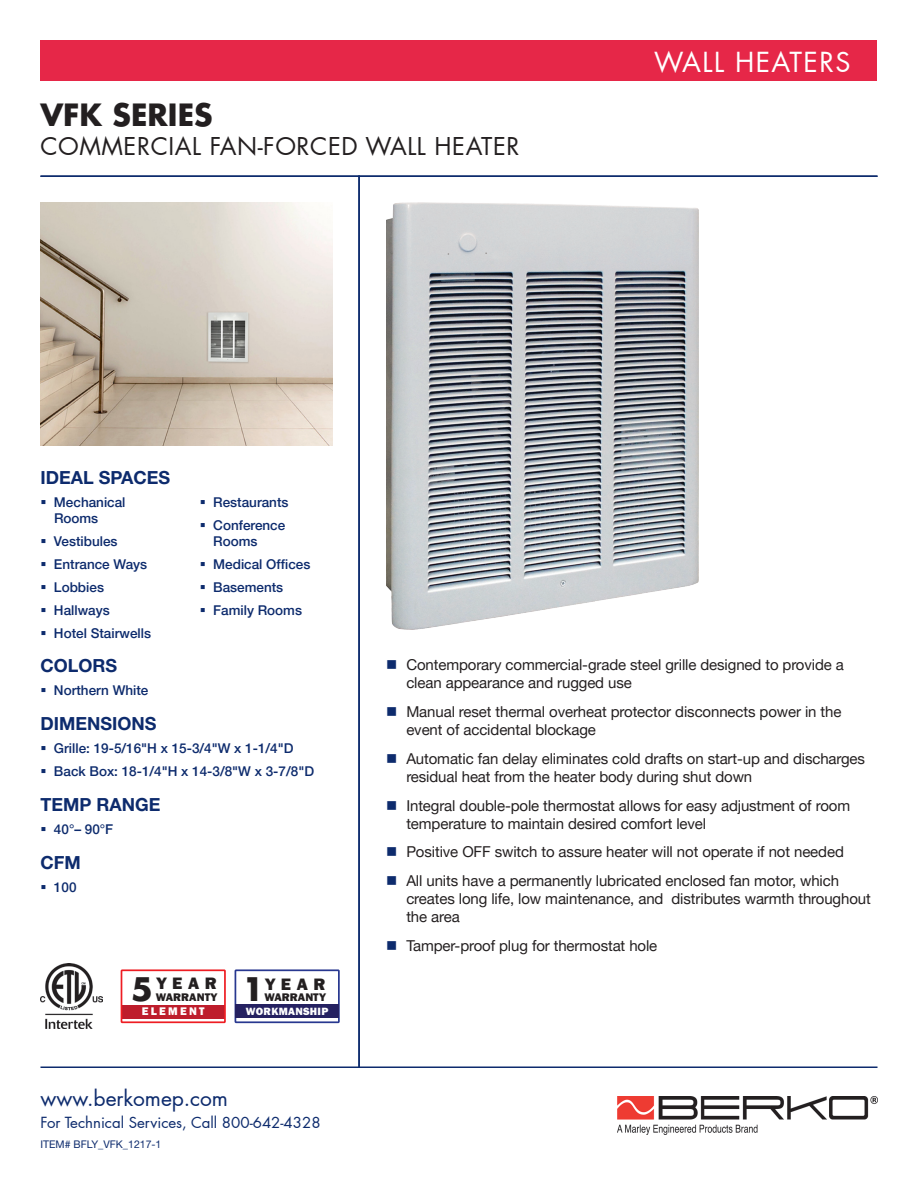
<style>
.page{position:relative;width:918px;height:1188px;background:#fff}
.page>*{position:absolute;margin:0;border:0;box-sizing:border-box;transform-origin:0 0}
.t1{font:700 30px "Futura LT Pro";color:#231f20}
.t2{font:27px "Futura LT Pro";letter-spacing:.05em;color:#fff}
.t3{font:24px "Futura LT Pro";letter-spacing:.025em;color:#231f20}
.t4{font:21px "Futura LT Pro";color:#0d2b6d}
.t5{font:700 18px "Helvetica Neue LT Pro";color:#0d2b6d}
.t6{font:800 17.1px "Franklin Gothic";letter-spacing:.32em;color:#231f20}
.t7{font:15px/18px "Helvetica Neue LT Pro";letter-spacing:-.005em;color:#231f20}
.t8{font:15px "Futura LT Pro";color:#0d2b6d}
.t9{font:500 13.5px/16.2px "Helvetica Neue LT Pro";color:#0d2b6d}
.t10{font:800 11.4px/14.1px "Franklin Gothic";letter-spacing:.035em;color:#231f20}
.t11{font:800 11.4px "Franklin Gothic";color:#231f20}
.t12{font:800 10.8px "Franklin Gothic";letter-spacing:.025em;color:#fff}
.t13{font:10.5px "Helvetica Neue LT Pro";color:#0d2b6d}
.s1{font-family:"Futura";font-weight:700;font-size:31.65px}
.s2{color:#fff}
.s3{color:#0d2b6d}
</style>
<div class="page">
<img style="left:40px;top:202px;width:292px;height:244px">
<img style="left:40px;top:964px;width:62px;height:65px">
<hr style="left:40px;top:1066px;width:838px;height:2px;background:#0d2b6d">
<div style="left:40px;top:40px;width:838px;height:41px;background:#e62748"></div>
<hr style="left:40px;top:176px;width:838px;height:1px;background:#0d2b6d">
<hr style="left:358px;top:176px;width:2px;height:891px;background:#0d2b6d">
<img style="left:386px;top:202px;width:313px;height:427px">
<img style="left:617px;top:1097px;width:261px;height:37px">
<div style="left:235px;top:969px;width:105px;height:54px;border:2px solid #283890"></div>
<div style="left:235px;top:1004px;width:104px;height:14px;background:#252161"></div>
<div style="left:121px;top:1005px;width:104px;height:13px;background:#be1d2c"></div>
<div style="left:121px;top:969px;width:105px;height:54px;border:2px solid #ee1d23"></div>
<p class="t1" style="left:40px;top:92px;width:174px">VFK SERIES</p>
<p class="t3" style="left:40px;top:130px;width:480px">COMMERCIAL FAN-FORCED WALL HEATER</p>
<p class="t5" style="left:40px;top:466px;width:131px">IDEAL SPACES</p>
<p class="t9" style="left:54px;top:494px;width:73px;text-indent:-14px">▪ Mechanical<br>Rooms</p>
<p class="t9" style="left:40px;top:533px;width:79px">▪ Vestibules</p>
<p class="t9" style="left:40px;top:556px;width:108px">▪ Entrance Ways</p>
<p class="t9" style="left:40px;top:579px;width:65px">▪ Lobbies</p>
<p class="t9" style="left:40px;top:602px;width:71px">▪ Hallways</p>
<p class="t9" style="left:40px;top:625px;width:112px">▪ Hotel Stairwells</p>
<p class="t9" style="left:200px;top:494px;width:90px">▪ Restaurants</p>
<p class="t9" style="left:213px;top:517px;width:74px;text-indent:-14px">▪ Conference<br>Rooms</p>
<p class="t9" style="left:200px;top:556px;width:112px">▪ Medical Offices</p>
<p class="t9" style="left:200px;top:579px;width:85px">▪ Basements</p>
<p class="t9" style="left:200px;top:602px;width:104px">▪ Family Rooms</p>
<p class="t2" style="left:654px;top:43px;width:198px">WALL HEATERS</p>
<p class="t5" style="left:40px;top:655px;width:78px">COLORS</p>
<p class="t9" style="left:40px;top:682px;width:109px">▪ Northern White</p>
<p class="t5" style="left:40px;top:712px;width:117px">DIMENSIONS</p>
<p class="t9" style="left:40px;top:740px;width:255px">▪ Grille: 19-5/16"H x 15-3/4"W x 1-1/4"D</p>
<p class="t9" style="left:40px;top:763px;width:275px">▪ Back Box: 18-1/4"H x 14-3/8"W x 3-7/8"D</p>
<p class="t5" style="left:40px;top:793px;width:121px">TEMP RANGE</p>
<p class="t9" style="left:40px;top:821px;width:74px">▪ 40°– 90°F</p>
<p class="t5" style="left:40px;top:851px;width:42px">CFM</p>
<p class="t9" style="left:40px;top:879px;width:38px">▪ 100</p>
<p class="t6" style="left:131px;top:973px;width:87px"><span class="s1">5</span>YEAR</p>
<p class="t10" style="left:142px;top:990px;width:77px;text-indent:14px">WARRANTY<br><span class="s2">ELEMENT</span></p>
<p class="t6" style="left:242px;top:973px;width:85px"><span class="s1">1</span>YEAR</p>
<p class="t11" style="left:264px;top:990px;width:63px">WARRANTY</p>
<p class="t12" style="left:246px;top:1004px;width:84px">WORKMANSHIP</p>
<p class="t4" style="left:40px;top:1083px;width:189px">www.berkomep.com</p>
<p class="t8" style="left:40px;top:1112px;width:282px">For Technical Services, Call 800-642-4328</p>
<p class="t13" style="left:40px;top:1137px;width:122px">ITEM# BFLY_VFK_1217-1</p>
<p class="t7" style="left:406px;top:656px;width:439px;text-indent:-20px"><span class="s3">■</span> Contemporary commercial-grade steel grille designed to provide a clean appearance and rugged use</p>
<p class="t7" style="left:406px;top:702px;width:437px;text-indent:-20px"><span class="s3">■</span> Manual reset thermal overheat protector disconnects power in the event of accidental blockage</p>
<p class="t7" style="left:406px;top:749px;width:460px;text-indent:-20px"><span class="s3">■</span> Automatic fan delay eliminates cold drafts on start-up and discharges residual heat from the heater body during shut down</p>
<p class="t7" style="left:406px;top:796px;width:445px;text-indent:-20px"><span class="s3">■</span> Integral double-pole thermostat allows for easy adjustment of room temperature to maintain desired comfort level</p>
<p class="t7" style="left:386px;top:843px;width:459px"><span class="s3">■</span> Positive OFF switch to assure heater will not operate if not needed</p>
<p class="t7" style="left:406px;top:872px;width:466px;text-indent:-20px"><span class="s3">■</span> All units have a permanently lubricated enclosed fan motor, which creates long life, low maintenance, and distributes warmth throughout the area</p>
<p class="t7" style="left:386px;top:936px;width:273px"><span class="s3">■</span> Tamper-proof plug for thermostat hole</p>
</div>
